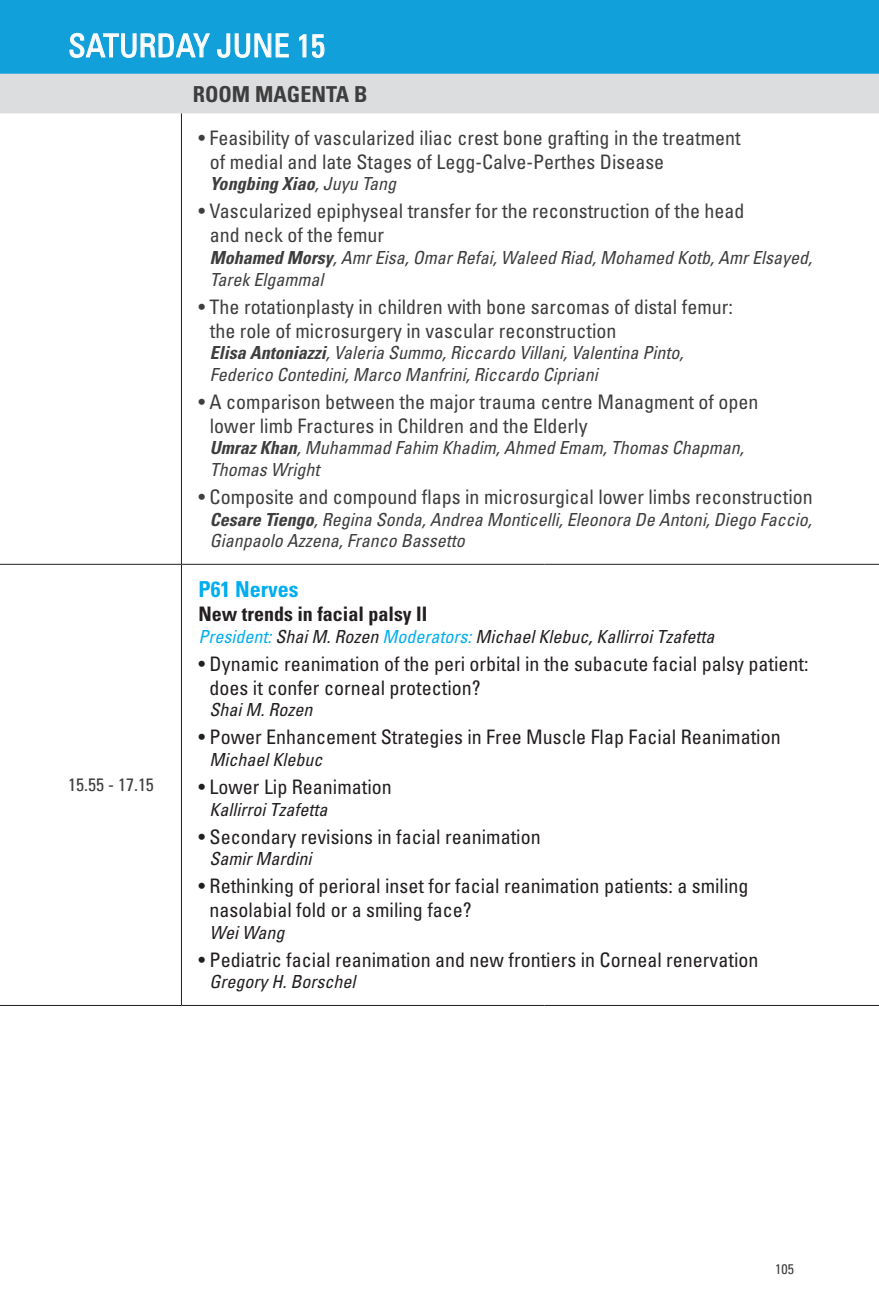
<style>
.page{position:relative;width:879px;height:1304px;background:#fff}
.page>*{position:absolute;margin:0;border:0;box-sizing:border-box;transform-origin:0 0}
.t1{font:condensed 32px "Univers LT Std";color:#fff}
.t2{font:700 condensed 22px "Univers LT Std";color:#3e3e3f}
.t3{font:700 condensed 22px "Univers LT Std";color:#00aeef}
.t4{font:condensed 20px/24px "Univers LT Std";color:#3e3e3f}
.t5{font:condensed 20px/24px "Univers LT Std";color:#231f20}
.t6{font:700 condensed 20px "Univers LT Std";color:#231f20}
.t7{font:italic condensed 18px/21.6px "Univers LT Std";color:#3e3e3f}
.t8{font:italic condensed 18px "Univers LT Std";color:#231f20}
.t9{font:italic 700 condensed 18px "Univers LT Std";color:#3e3e3f}
.t10{font:condensed 18px "Univers LT Std";color:#3e3e3f}
.t11{font:condensed 14px "Univers LT Std";color:#3e3e3f}
.s1{font-weight:400}
.s2{font-weight:700}
.s3{color:#00aeef}
</style>
<div class="page">
<div style="left:0;top:0;width:879px;height:74px;background:#12a0db"></div>
<div style="left:0;top:74px;width:879px;height:39px;background:#dcdddf"></div>
<hr style="left:181px;top:113px;width:1px;height:451px;background:#231f20">
<hr style="left:181px;top:565px;width:1px;height:440px;background:#231f20">
<hr style="left:0;top:1005px;width:181px;height:1px;background:#231f20">
<hr style="left:181px;top:1005px;width:363px;height:1px;background:#231f20">
<hr style="left:544px;top:1005px;width:335px;height:1px;background:#231f20">
<hr style="left:0;top:564px;width:181px;height:1px;background:#231f20">
<hr style="left:181px;top:564px;width:363px;height:1px;background:#231f20">
<hr style="left:544px;top:564px;width:335px;height:1px;background:#231f20">
<svg style="left:70px;top:33px;width:140px;height:25px"></svg>
<svg style="left:217px;top:33px;width:72px;height:25px"></svg>
<svg style="left:299px;top:34px;width:7px;height:23px"></svg>
<svg style="left:312px;top:34px;width:12px;height:24px"></svg>
<h1 class="t1" style="left:68px;top:25px;width:259px">SATURDAY JUNE 15</h1>
<p class="t2" style="left:193px;top:80px;width:176px">ROOM MAGENTA B</p>
<p class="t4" style="left:210px;top:125px;width:532px;text-indent:-11px">• Feasibility of vascularized iliac crest bone grafting in the treatment of medial and late Stages of Legg-Calve-Perthes Disease</p>
<p class="t9" style="left:210px;top:173px;width:188px">Yongbing Xiao<span class="s1">, Juyu Tang</span></p>
<p class="t4" style="left:210px;top:199px;width:536px;text-indent:-11px">• Vascularized epiphyseal transfer for the reconstruction of the head and neck of the femur</p>
<p class="t7" style="left:210px;top:247px;width:604px"><span class="s2">Mohamed Morsy</span>, Amr Eisa, Omar Refai, Waleed Riad, Mohamed Kotb, Amr Elsayed,<br>Tarek Elgammal</p>
<p class="t4" style="left:210px;top:294px;width:524px;text-indent:-11px">• The rotationplasty in children with bone sarcomas of distal femur: the role of microsurgery in vascular reconstruction</p>
<p class="t7" style="left:210px;top:342px;width:475px"><span class="s2">Elisa Antoniazzi</span>, Valeria Summo, Riccardo Villani, Valentina Pinto,<br>Federico Contedini, Marco Manfrini, Riccardo Cipriani</p>
<p class="t4" style="left:210px;top:389px;width:550px;text-indent:-11px">• A comparison between the major trauma centre Managment of open lower limb Fractures in Children and the Elderly</p>
<p class="t7" style="left:210px;top:437px;width:535px"><span class="s2">Umraz Khan</span>, Muhammad Fahim Khadim, Ahmed Emam, Thomas Chapman,<br>Thomas Wright</p>
<p class="t4" style="left:198px;top:485px;width:616px">• Composite and compound flaps in microsurgical lower limbs reconstruction</p>
<p class="t7" style="left:210px;top:508px;width:603px"><span class="s2">Cesare Tiengo</span>, Regina Sonda, Andrea Monticelli, Eleonora De Antoni, Diego Faccio,<br>Gianpaolo Azzena, Franco Bassetto</p>
<p class="t10" style="left:68px;top:774px;width:87px">15.55 - 17.15</p>
<p class="t3" style="left:198px;top:576px;width:102px">P61 Nerves</p>
<p class="t6" style="left:198px;top:602px;width:230px">New trends in facial palsy II</p>
<p class="t8" style="left:198px;top:625px;width:517px"><span class="s3">President:</span> Shai M. Rozen <span class="s3">Moderators:</span> Michael Klebuc, Kallirroi Tzafetta</p>
<p class="t5" style="left:210px;top:651px;width:600px;text-indent:-11px">• Dynamic reanimation of the peri orbital in the subacute facial palsy patient: does it confer corneal protection?</p>
<p class="t8" style="left:210px;top:699px;width:104px">Shai M. Rozen</p>
<p class="t5" style="left:198px;top:725px;width:584px">• Power Enhancement Strategies in Free Muscle Flap Facial Reanimation</p>
<p class="t8" style="left:210px;top:748px;width:114px">Michael Klebuc</p>
<p class="t5" style="left:198px;top:775px;width:195px">• Lower Lip Reanimation</p>
<p class="t8" style="left:210px;top:798px;width:119px">Kallirroi Tzafetta</p>
<p class="t5" style="left:198px;top:824px;width:344px">• Secondary revisions in facial reanimation</p>
<p class="t8" style="left:210px;top:847px;width:103px">Samir Mardini</p>
<p class="t5" style="left:210px;top:874px;width:540px;text-indent:-11px">• Rethinking of perioral inset for facial reanimation patients: a smiling nasolabial fold or a smiling face?</p>
<p class="t8" style="left:210px;top:921px;width:76px">Wei Wang</p>
<p class="t5" style="left:198px;top:947px;width:561px">• Pediatric facial reanimation and new frontiers in Corneal renervation</p>
<p class="t8" style="left:210px;top:971px;width:147px">Gregory H. Borschel</p>
<p class="t11" style="left:775px;top:1261px;width:20px">105</p>
</div>
